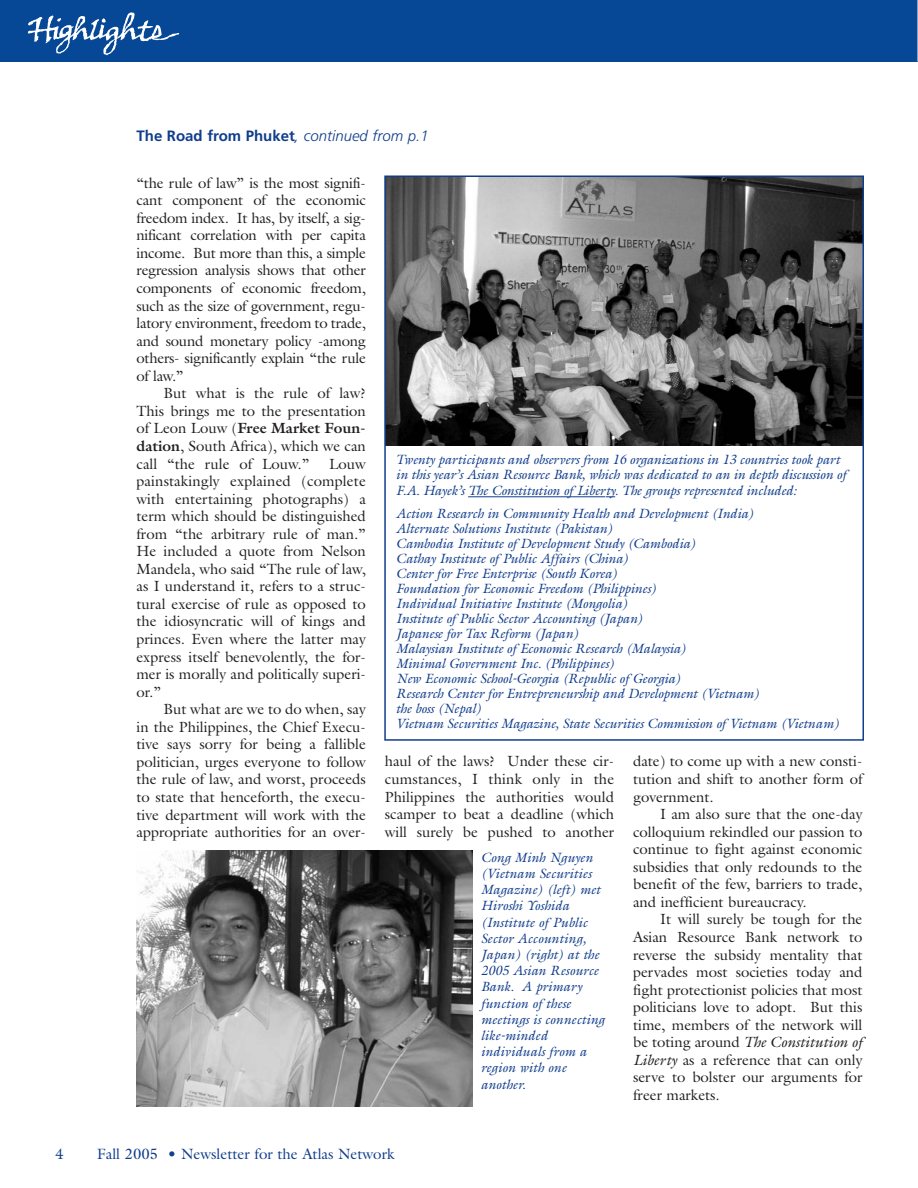
<style>
.page{position:relative;width:918px;height:1188px;background:#fff}
.page>*{position:absolute;margin:0;border:0;box-sizing:border-box;transform-origin:0 0}
.t1{font:15px "Galliard";color:#103d8c}
.t2{font:700 15px "Frutiger";color:#103d8c}
.t3{font:14.85px/17.5px "Galliard";color:#231f20;text-align:justify}
.t4{font:italic 13.5px/16.2px "Galliard";letter-spacing:-.015em;color:#103d8c}
.s1{font-weight:300;font-style:italic}
.s2{font-weight:700}
.s3{font-style:italic}
</style>
<div class="page">
<div style="left:0;top:0;width:918px;height:61px;background:#074896"></div>
<svg style="left:28px;top:12px;width:151px;height:43px"></svg>
<img style="left:136px;top:851px;width:337px;height:256px">
<hr style="left:468px;top:496px;width:137px;height:1px;background:#103d8c">
<img style="left:387px;top:179px;width:474px;height:266px">
<div style="left:384px;top:176px;width:480px;height:565px;border:2px solid #103d8c"></div>
<p class="t2" style="left:136px;top:130px;width:294px">The Road from Phuket<span class="s1">, continued from p.1</span></p>
<p class="t3" style="left:136px;top:175px;width:231px">“the rule of law” is the most signifi&shy;cant component of the economic freedom index. It has, by itself, a sig&shy;nificant correlation with per capita income. But more than this, a simple regression analysis shows that other components of economic freedom, such as the size of government, regu&shy;latory environment, freedom to trade, and sound monetary policy -among others- significantly explain “the rule of law.”</p>
<p class="t3" style="left:136px;top:386px;width:231px;text-indent:27px">But what is the rule of law?<br>This brings me to the presentation of Leon Louw (<span class="s2">Free Market Foun&shy;dation</span>, South Africa), which we can call “the rule of Louw.”</p>
<p class="t3" style="left:136px;top:456px;width:231px;text-indent:193px">Louw painstakingly explained (complete with entertaining photographs) a term which should be distinguished from “the arbitrary rule of man.” He included a quote from Nelson Mandela, who said “The rule of law, as I understand it, refers to a struc&shy;tural exercise of rule as opposed to the idiosyncratic will of kings and princes. Even where the latter may express itself benevolently, the for&shy;mer is morally and politically superi&shy;or.”</p>
<p class="t3" style="left:136px;top:702px;width:231px;text-indent:27px">But what are we to do when, say in the Philippines, the Chief Execu&shy;tive says sorry for being a fallible politician, urges everyone to follow the rule of law, and worst, proceeds to state that henceforth, the execu&shy;tive department will work with the appropriate authorities for an over-</p>
<p class="t4" style="left:396px;top:453px;width:452px;line-height:15.8px">Twenty participants and observers from 16 organizations in 13 countries took part in this year’s Asian Resource Bank, which was dedicated to an in depth discussion of<br>F.A. Hayek’s The Constitution of Liberty. The groups represented included:</p>
<p class="t4" style="left:396px;top:507px;width:445px;line-height:15px">Action Research in Community Health and Development (India)<br>Alternate Solutions Institute (Pakistan)<br>Cambodia Institute of Development Study (Cambodia)<br>Cathay Institute of Public Affairs (China)<br>Center for Free Enterprise (South Korea)<br>Foundation for Economic Freedom (Philippines)<br>Individual Initiative Institute (Mongolia)<br>Institute of Public Sector Accounting (Japan)<br>Japanese for Tax Reform (Japan)<br>Malaysian Institute of Economic Research (Malaysia)<br>Minimal Government Inc. (Philippines)<br>New Economic School-Georgia (Republic of Georgia)<br>Research Center for Entrepreneurship and Development (Vietnam)<br>the boss (Nepal)<br>Vietnam Securities Magazine, State Securities Commission of Vietnam (Vietnam)</p>
<p class="t3" style="left:385px;top:754px;width:231px">haul of the laws? Under these cir&shy;cumstances, I think only in the Philippines the authorities would scamper to beat a deadline (which will surely be pushed to another</p>
<p class="t3" style="left:633px;top:754px;width:231px">date) to come up with a new consti&shy;tution and shift to another form of government.</p>
<p class="t3" style="left:633px;top:807px;width:231px;text-indent:27px">I am also sure that the one-day colloquium rekindled our passion to continue to fight against economic subsidies that only redounds to the benefit of the few, barriers to trade, and inefficient bureaucracy.</p>
<p class="t3" style="left:633px;top:912px;width:231px;text-indent:27px">It will surely be tough for the Asian Resource Bank network to reverse the subsidy mentality that pervades most societies today and fight protectionist policies that most politicians love to adopt. But this time, members of the network will be toting around <span class="s3">The Constitution of Liberty</span> as a reference that can only serve to bolster our arguments for freer markets.</p>
<p class="t4" style="left:481px;top:850px;width:126px">Cong Minh Nguyen (Vietnam Securities<br>Magazine) (left) met<br>Hiroshi Yoshida (Institute of Public<br>Sector Accounting,<br>Japan) (right) at the<br>2005 Asian Resource<br>Bank. A primary function of these meetings is connecting like-minded individuals from a region with one another.</p>
<p class="t1" style="left:55px;top:1148px;width:10px">4</p>
<p class="t1" style="left:97px;top:1148px;width:299px">Fall 2005 • Newsletter for the Atlas Network</p>
</div>
